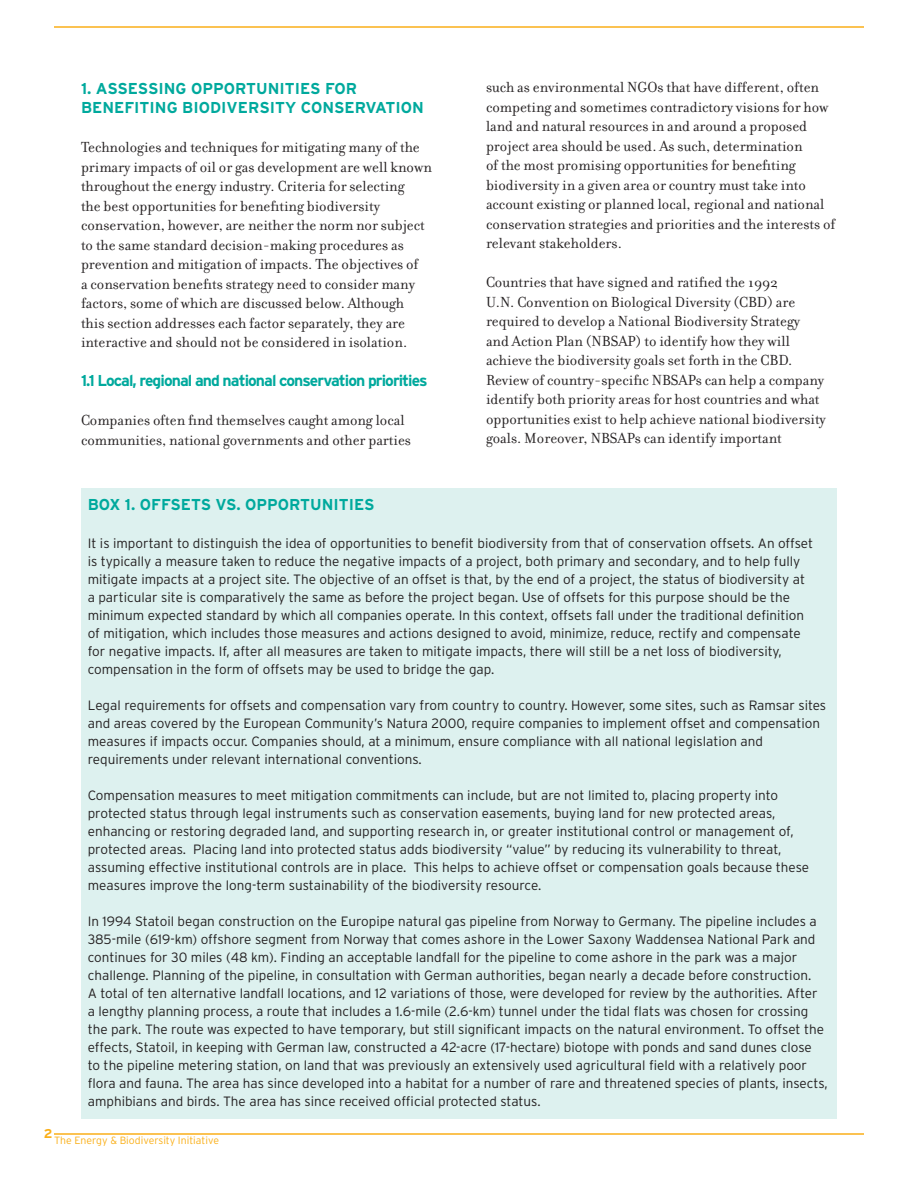
<style>
.page{position:relative;width:918px;height:1188px;background:#fff}
.page>*{position:absolute;margin:0;border:0;box-sizing:border-box;transform-origin:0 0}
.filo_copy{font:15.75px/19.5px "Filosofia";color:#231f20}
.filo_copy-2{font:700 15.75px/19.5px "Interstate";letter-spacing:-.01em;color:#00a99d}
.filo_copy-3{font:700 15.75px "Interstate";letter-spacing:-.06em;color:#00a99d}
.box_copy{font:300 13.5px/18px "Interstate";color:#231f20}
.t1{font:700 12.75px "Interstate";color:#faaf18}
.t2{font:300 10.5px "Interstate";color:#faaf18}
</style>
<div class="page">
<hr style="left:54px;top:1133px;width:810px;height:2px;background:#faaf18">
<hr style="left:54px;top:26px;width:810px;height:2px;background:#faaf18">
<div style="left:81px;top:488px;width:756px;height:631px;background:#ddf1ef"></div>
<p class="filo_copy-2" style="left:81px;top:78px;width:344px">1. ASSESSING OPPORTUNITIES FOR<br>BENEFITING BIODIVERSITY CONSERVATION</p>
<p class="filo_copy" style="left:81px;top:138px;width:353px">Technologies and techniques for mitigating many of the primary impacts of oil or gas development are well known throughout the energy industry. Criteria for selecting<br>the best opportunities for benefiting biodiversity conservation, however, are neither the norm nor subject to the same standard decision-making procedures as prevention and mitigation of impacts. The objectives of<br>a conservation benefits strategy need to consider many factors, some of which are discussed below. Although<br>this section addresses each factor separately, they are interactive and should not be considered in isolation.</p>
<p class="filo_copy-3" style="left:81px;top:372px;width:348px">1.1 Local, regional and national conservation priorities</p>
<p class="filo_copy" style="left:81px;top:411px;width:332px">Companies often find themselves caught among local communities, national governments and other parties</p>
<p class="filo_copy" style="left:486px;top:78px;width:351px">such as environmental NGOs that have different, often competing and sometimes contradictory visions for how land and natural resources in and around a proposed project area should be used. As such, determination<br>of the most promising opportunities for benefiting biodiversity in a given area or country must take into account existing or planned local, regional and national conservation strategies and priorities and the interests of relevant stakeholders.</p>
<p class="filo_copy" style="left:486px;top:273px;width:342px">Countries that have signed and ratified the 1992<br>U.N. Convention on Biological Diversity (CBD) are required to develop a National Biodiversity Strategy and Action Plan (NBSAP) to identify how they will achieve the biodiversity goals set forth in the CBD.<br>Review of country-specific NBSAPs can help a company identify both priority areas for host countries and what opportunities exist to help achieve national biodiversity goals. Moreover, NBSAPs can identify important</p>
<p class="filo_copy-2" style="left:88px;top:495px;width:288px">BOX 1. OFFSETS VS. OPPORTUNITIES</p>
<p class="box_copy" style="left:88px;top:534px;width:727px">It is important to distinguish the idea of opportunities to benefit biodiversity from that of conservation offsets. An offset is typically a measure taken to reduce the negative impacts of a project, both primary and secondary, and to help fully mitigate impacts at a project site. The objective of an offset is that, by the end of a project, the status of biodiversity at a particular site is comparatively the same as before the project began. Use of offsets for this purpose should be the minimum expected standard by which all companies operate. In this context, offsets fall under the traditional definition of mitigation, which includes those measures and actions designed to avoid, minimize, reduce, rectify and compensate for negative impacts. If, after all measures are taken to mitigate impacts, there will still be a net loss of biodiversity, compensation in the form of offsets may be used to bridge the gap.</p>
<p class="box_copy" style="left:88px;top:696px;width:740px">Legal requirements for offsets and compensation vary from country to country. However, some sites, such as Ramsar sites and areas covered by the European Community’s Natura 2000, require companies to implement offset and compensation measures if impacts occur. Companies should, at a minimum, ensure compliance with all national legislation and requirements under relevant international conventions.</p>
<p class="box_copy" style="left:88px;top:786px;width:723px">Compensation measures to meet mitigation commitments can include, but are not limited to, placing property into protected status through legal instruments such as conservation easements, buying land for new protected areas, enhancing or restoring degraded land, and supporting research in, or greater institutional control or management of, protected areas. Placing land into protected status adds biodiversity “value” by reducing its vulnerability to threat, assuming effective institutional controls are in place. This helps to achieve offset or compensation goals because these measures improve the long-term sustainability of the biodiversity resource.</p>
<p class="box_copy" style="left:88px;top:912px;width:742px">In 1994 Statoil began construction on the Europipe natural gas pipeline from Norway to Germany. The pipeline includes a 385-mile (619-km) offshore segment from Norway that comes ashore in the Lower Saxony Waddensea National Park and continues for 30 miles (48 km). Finding an acceptable landfall for the pipeline to come ashore in the park was a major challenge. Planning of the pipeline, in consultation with German authorities, began nearly a decade before construction.<br>A total of ten alternative landfall locations, and 12 variations of those, were developed for review by the authorities. After a lengthy planning process, a route that includes a 1.6-mile (2.6-km) tunnel under the tidal flats was chosen for crossing the park. The route was expected to have temporary, but still significant impacts on the natural environment. To offset the effects, Statoil, in keeping with German law, constructed a 42-acre (17-hectare) biotope with ponds and sand dunes close<br>to the pipeline metering station, on land that was previously an extensively used agricultural field with a relatively poor flora and fauna. The area has since developed into a habitat for a number of rare and threatened species of plants, insects, amphibians and birds. The area has since received official protected status.</p>
<p class="t1" style="left:44px;top:1126px;width:10px">2</p>
<p class="t2" style="left:54px;top:1134px;width:167px">The Energy &amp; Biodiversity Initiative</p>
</div>
